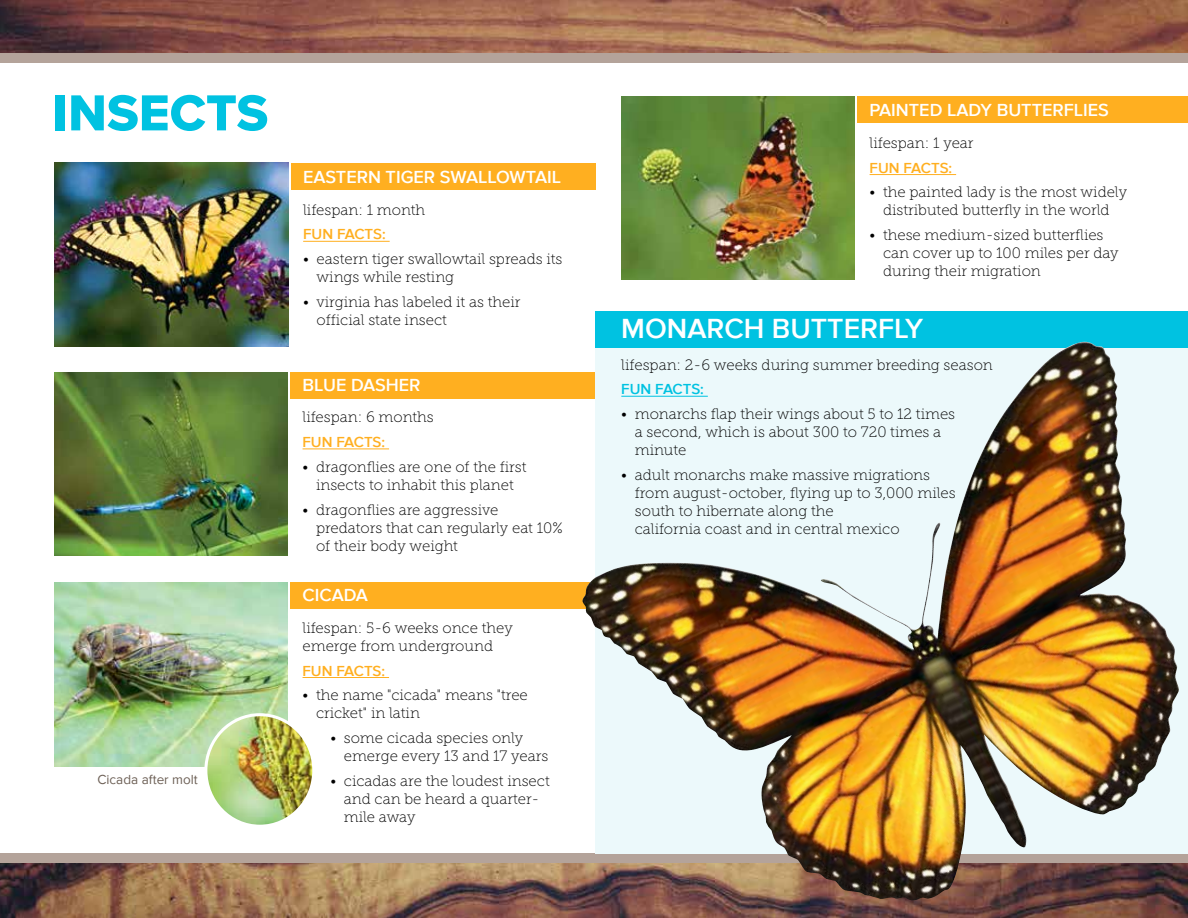
<style>
.page{position:relative;width:1188px;height:918px;background:#fff}
.page>*{position:absolute;margin:0;border:0;box-sizing:border-box;transform-origin:0 0}
.t1{font:52.5px "Proxima Nova S Extrabld";color:#00c2e1}
.t2{font:600 28.5px "Proxima Nova";color:#fff}
.t3{font:600 18px "Proxima Nova";color:#fff}
.t4{font:15px/18px "Museo Slab 100";color:#000}
.t5{font:600 15px "Proxima Nova";letter-spacing:-.005em;color:#ffaf20}
.t6{font:600 15px "Proxima Nova";letter-spacing:-.005em;color:#00c2e1}
.t7{font:13.5px "Proxima Nova";color:#6d6056}
</style>
<div class="page">
<img style="left:0;top:0;width:1188px;height:918px">
<div style="left:0;top:53px;width:1188px;height:810px;background:#fff"></div>
<img style="left:621px;top:96px;width:234px;height:184px">
<div style="left:0;top:53px;width:1188px;height:9px;background:#b4a39a"></div>
<div style="left:0;top:854px;width:1188px;height:9px;background:#b4a39a"></div>
<img style="left:55px;top:163px;width:233px;height:184px">
<div style="left:291px;top:163px;width:305px;height:27px;background:#ffaf20"></div>
<hr style="left:303px;top:241px;width:87px;height:1px;background:#ffaf20">
<img style="left:54px;top:372px;width:234px;height:184px">
<div style="left:291px;top:372px;width:305px;height:27px;background:#ffaf20"></div>
<hr style="left:303px;top:449px;width:86px;height:1px;background:#ffaf20">
<img style="left:54px;top:583px;width:234px;height:183px">
<img style="left:206px;top:715px;width:105px;height:109px">
<div style="left:204px;top:713px;width:111px;height:115px;border:3px solid #fff;border-radius:50%"></div>
<div style="left:291px;top:583px;width:305px;height:26px;background:#ffaf20"></div>
<hr style="left:303px;top:677px;width:86px;height:1px;background:#ffaf20">
<img style="left:596px;top:347px;width:592px;height:507px">
<div style="left:596px;top:311px;width:592px;height:36px;background:#00c2e1"></div>
<img style="left:582px;top:342px;width:502px;height:396px">
<div style="left:858px;top:96px;width:330px;height:27px;background:#ffaf20"></div>
<hr style="left:870px;top:174px;width:86px;height:1px;background:#ffaf20">
<h1 class="t1" style="left:53px;top:74px;width:217px">INSECTS</h1>
<p class="t7" style="left:97px;top:772px;width:102px">Cicada after molt</p>
<p class="t3" style="left:303px;top:167px;width:260px">EASTERN TIGER SWALLOWTAIL</p>
<p class="t4" style="left:303px;top:201px;width:124px">lifespan: 1 month</p>
<p class="t5" style="left:303px;top:226px;width:84px">FUN FACTS:</p>
<p class="t4" style="left:317px;top:250px;width:247px;text-indent:-14px">• eastern tiger swallowtail spreads its wings while resting</p>
<p class="t4" style="left:317px;top:293px;width:205px;text-indent:-14px">• virginia has labeled it as their official state insect</p>
<p class="t3" style="left:303px;top:374px;width:119px">BLUE DASHER</p>
<p class="t4" style="left:303px;top:408px;width:133px">lifespan: 6 months</p>
<p class="t5" style="left:303px;top:433px;width:84px">FUN FACTS:</p>
<p class="t4" style="left:303px;top:458px;width:225px;text-align:center">• dragonflies are one of the first insects to inhabit this planet</p>
<p class="t4" style="left:316px;top:501px;width:248px;text-indent:-14px">• dragonflies are aggressive predators that can regularly eat 10% of their body weight</p>
<p class="t3" style="left:303px;top:585px;width:67px">CICADA</p>
<p class="t4" style="left:303px;top:619px;width:212px">lifespan: 5-6 weeks once they emerge from underground</p>
<p class="t5" style="left:303px;top:662px;width:84px">FUN FACTS:</p>
<p class="t4" style="left:316px;top:686px;width:213px;text-indent:-14px">• the name "cicada" means "tree cricket" in latin</p>
<p class="t4" style="left:344px;top:729px;width:206px;text-indent:-14px">• some cicada species only emerge every 13 and 17 years</p>
<p class="t4" style="left:344px;top:772px;width:207px;text-indent:-14px">• cicadas are the loudest insect and can be heard a quarter&shy;mile away</p>
<p class="t3" style="left:870px;top:100px;width:241px">PAINTED LADY BUTTERFLIES</p>
<p class="t4" style="left:870px;top:134px;width:105px">lifespan: 1 year</p>
<p class="t5" style="left:870px;top:159px;width:84px">FUN FACTS:</p>
<p class="t4" style="left:870px;top:183px;width:259px;text-align:center">• the painted lady is the most widely distributed butterfly in the world</p>
<p class="t4" style="left:883px;top:226px;width:237px;text-indent:-14px">• these medium-sized butterflies can cover up to 100 miles per day during their migration</p>
<h2 class="t2" style="left:621px;top:312px;width:304px">MONARCH BUTTERFLY</h2>
<p class="t4" style="left:621px;top:356px;width:373px">lifespan: 2-6 weeks during summer breeding season</p>
<p class="t6" style="left:621px;top:381px;width:84px">FUN FACTS:</p>
<p class="t4" style="left:635px;top:405px;width:322px;text-indent:-14px">• monarchs flap their wings about 5 to 12 times a second, which is about 300 to 720 times a minute</p>
<p class="t4" style="left:635px;top:466px;width:322px;text-indent:-14px">• adult monarchs make massive migrations from august-october, flying up to 3,000 miles south to hibernate along the<br>california coast and in central mexico</p>
</div>
